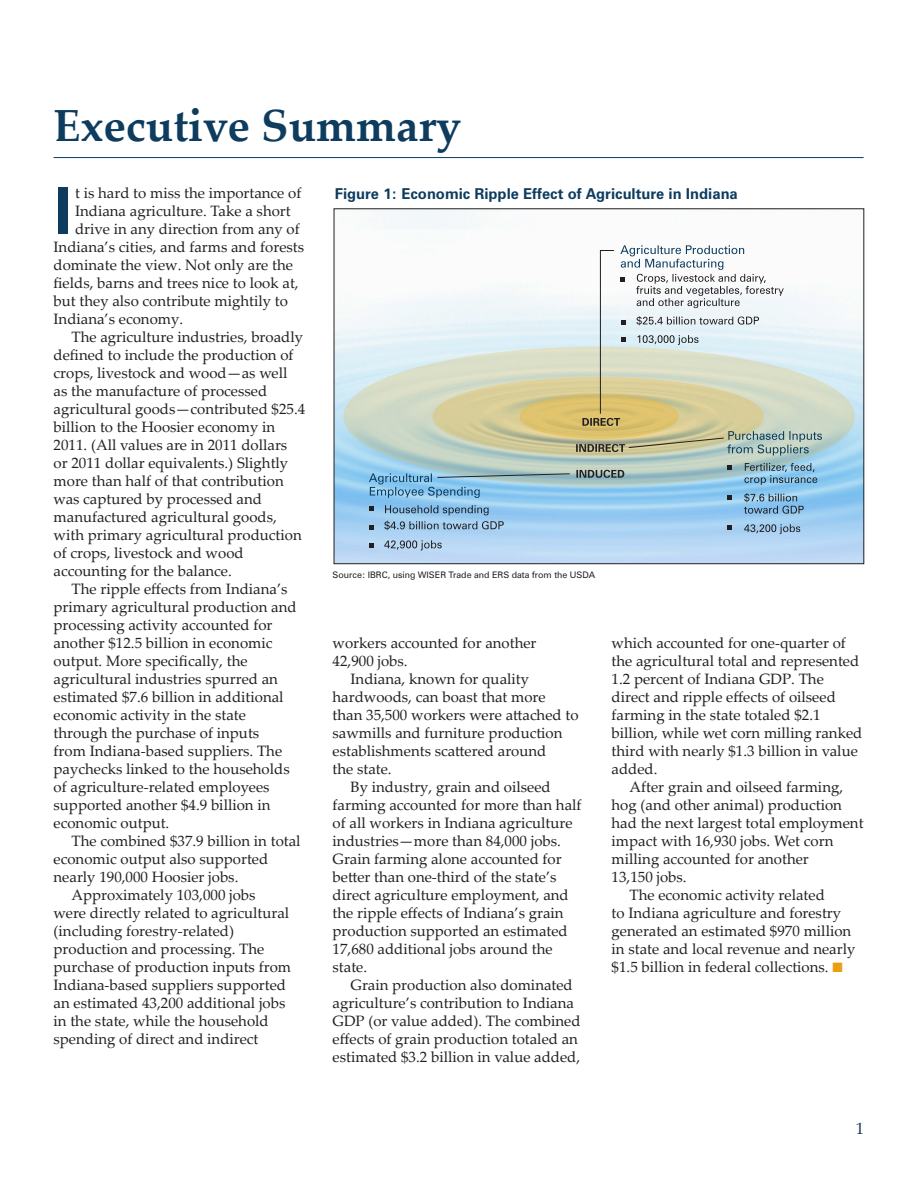
<style>
.page{position:relative;width:918px;height:1188px;background:#fff}
.page>*{position:absolute;margin:0;border:0;box-sizing:border-box;transform-origin:0 0}
.Drop_Cap_Paragraph{font:700 64.95px "Zurich BT";color:#0e3c5e}
.t1{font:700 45px "Palatino Linotype";color:#0e3c5e}
.t2{font:16.5px "Palatino Linotype";color:#163856}
.Indent_Body_Paragrap{font:15px/18px "Palatino Linotype";color:#231f20}
.Drop_Cap_Paragraph-2{font:15px "Palatino Linotype";color:#231f20}
.Figure_Caption{font:700 15px "Zurich BT";color:#0e3c5e}
.Source{font:9px "Zurich BT";color:#231f20}
.s1{color:#eb9e12}
</style>
<div class="page">
<img style="left:336px;top:211px;width:526px;height:351px">
<hr style="left:54px;top:157px;width:810px;height:1px;background:#0e3c5e">
<svg style="left:576px;top:470px;width:48px;height:8px"></svg>
<svg style="left:727px;top:465px;width:5px;height:5px"></svg>
<svg style="left:727px;top:496px;width:5px;height:4px"></svg>
<svg style="left:727px;top:525px;width:5px;height:4px"></svg>
<svg style="left:369px;top:506px;width:5px;height:5px"></svg>
<svg style="left:369px;top:525px;width:5px;height:4px"></svg>
<svg style="left:369px;top:543px;width:5px;height:5px"></svg>
<svg style="left:369px;top:473px;width:201px;height:25px"></svg>
<svg style="left:744px;top:524px;width:56px;height:10px"></svg>
<svg style="left:744px;top:493px;width:60px;height:21px"></svg>
<svg style="left:744px;top:463px;width:73px;height:22px"></svg>
<svg style="left:576px;top:245px;width:246px;height:211px"></svg>
<svg style="left:384px;top:540px;width:58px;height:10px"></svg>
<svg style="left:384px;top:521px;width:120px;height:9px"></svg>
<svg style="left:385px;top:505px;width:104px;height:10px"></svg>
<p class="t1" style="left:54px;top:94px;width:409px">Executive Summary</p>
<p class="Drop_Cap_Paragraph" style="left:54px;top:171px;width:20px">I</p>
<p class="Drop_Cap_Paragraph-2" style="left:75px;top:182px;width:228px">t is hard to miss the importance of</p>
<p class="Figure_Caption" style="left:335px;top:185px;width:405px">Figure 1: Economic Ripple Effect of Agriculture in Indiana</p>
<p class="Drop_Cap_Paragraph-2" style="left:75px;top:200px;width:217px">Indiana agriculture. Take a short</p>
<p class="Drop_Cap_Paragraph-2" style="left:75px;top:218px;width:226px">drive in any direction from any of</p>
<p class="Drop_Cap_Paragraph-2" style="left:54px;top:236px;width:252px">Indiana’s cities, and farms and forests</p>
<p class="Drop_Cap_Paragraph-2" style="left:54px;top:254px;width:241px">dominate the view. Not only are the</p>
<p class="Drop_Cap_Paragraph-2" style="left:54px;top:272px;width:247px">fields, barns and trees nice to look at,</p>
<p class="Drop_Cap_Paragraph-2" style="left:54px;top:290px;width:236px">but they also contribute mightily to</p>
<p class="Drop_Cap_Paragraph-2" style="left:54px;top:308px;width:131px">Indiana’s economy.</p>
<p class="Indent_Body_Paragrap" style="left:54px;top:327px;width:253px;text-indent:18px">The agriculture industries, broadly defined to include the production of crops, livestock and wood—as well<br>as the manufacture of processed agricultural goods—contributed $25.4 billion to the Hoosier economy in 2011. (All values are in 2011 dollars<br>or 2011 dollar equivalents.) Slightly more than half of that contribution was captured by processed and manufactured agricultural goods, with primary agricultural production of crops, livestock and wood accounting for the balance.</p>
<p class="Indent_Body_Paragrap" style="left:54px;top:579px;width:245px;text-indent:18px">The ripple effects from Indiana’s primary agricultural production and processing activity accounted for another $12.5 billion in economic output. More specifically, the agricultural industries spurred an estimated $7.6 billion in additional economic activity in the state through the purchase of inputs<br>from Indiana-based suppliers. The paychecks linked to the households of agriculture-related employees supported another $4.9 billion in economic output.</p>
<p class="Indent_Body_Paragrap" style="left:54px;top:831px;width:249px;text-indent:18px">The combined $37.9 billion in total economic output also supported nearly 190,000 Hoosier jobs.</p>
<p class="Indent_Body_Paragrap" style="left:54px;top:885px;width:239px;text-indent:18px">Approximately 103,000 jobs were directly related to agricultural (including forestry-related) production and processing. The purchase of production inputs from Indiana-based suppliers supported an estimated 43,200 additional jobs in the state, while the household spending of direct and indirect</p>
<p class="Source" style="left:332px;top:570px;width:264px">Source: IBRC, using WISER Trade and ERS data from the USDA</p>
<p class="Indent_Body_Paragrap" style="left:612px;top:633px;width:252px">which accounted for one-quarter of the agricultural total and represented<br>1.2 percent of Indiana GDP. The direct and ripple effects of oilseed farming in the state totaled $2.1 billion, while wet corn milling ranked third with nearly $1.3 billion in value added.</p>
<p class="Indent_Body_Paragrap" style="left:612px;top:777px;width:253px;text-indent:18px">After grain and oilseed farming, hog (and other animal) production had the next largest total employment impact with 16,930 jobs. Wet corn milling accounted for another<br>13,150 jobs.</p>
<p class="Indent_Body_Paragrap" style="left:612px;top:885px;width:245px;text-indent:18px">The economic activity related<br>to Indiana agriculture and forestry generated an estimated $970 million in state and local revenue and nearly $1.5 billion in federal collections. <span class="s1">■</span></p>
<p class="Indent_Body_Paragrap" style="left:333px;top:633px;width:205px">workers accounted for another<br>42,900 jobs.</p>
<p class="Indent_Body_Paragrap" style="left:333px;top:669px;width:247px;text-indent:18px">Indiana, known for quality hardwoods, can boast that more than 35,500 workers were attached to sawmills and furniture production establishments scattered around<br>the state.</p>
<p class="Indent_Body_Paragrap" style="left:333px;top:777px;width:250px;text-indent:18px">By industry, grain and oilseed farming accounted for more than half of all workers in Indiana agriculture industries—more than 84,000 jobs.<br>Grain farming alone accounted for better than one-third of the state’s direct agriculture employment, and the ripple effects of Indiana’s grain production supported an estimated<br>17,680 additional jobs around the state.</p>
<p class="Indent_Body_Paragrap" style="left:333px;top:975px;width:250px;text-indent:18px">Grain production also dominated agriculture’s contribution to Indiana GDP (or value added). The combined effects of grain production totaled an estimated $3.2 billion in value added,</p>
<p class="t2" style="left:856px;top:1117px;width:10px">1</p>
</div>
